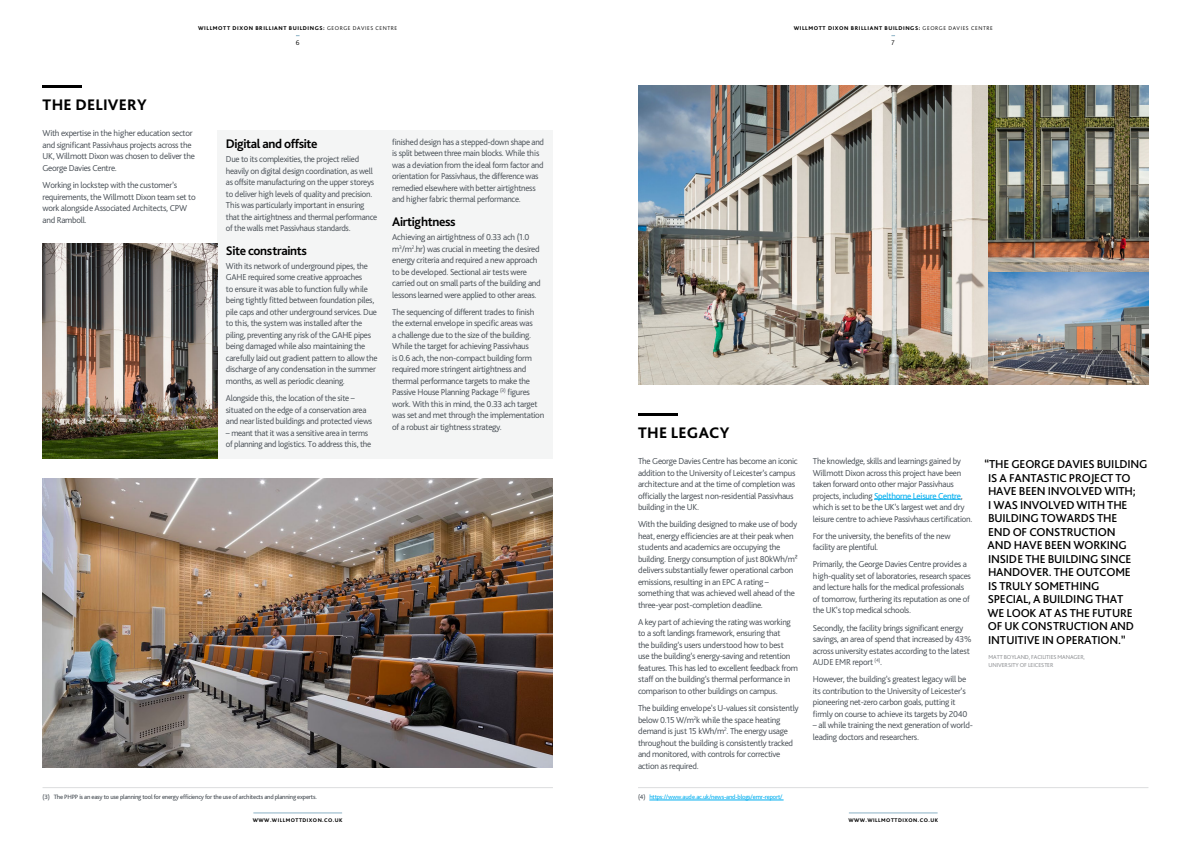
<style>
.page{position:relative;width:1191px;height:842px;background:#fff}
.page>*{position:absolute;margin:0;border:0;box-sizing:border-box;transform-origin:0 0}
.t1{font:800 16px "Bliss Pro";letter-spacing:.015em;color:#000}
.t2{font:700 13px "Bliss Pro";letter-spacing:-.03em;color:#000}
.t3{font:500 12px/13.5px "Bliss Pro";letter-spacing:-.015em;color:#000}
.t4{font:300 9px/11.5px "Bliss Pro";letter-spacing:-.03em;color:#424950}
.t5{font:300 7px "Bliss Pro";color:#000}
.t6{font:6.5px "Bliss Pro";letter-spacing:-.03em;color:#424950}
.t7{font:6.5px "Bliss Pro";letter-spacing:-.03em;color:#00aeef}
.t8{font:6px "Bliss Pro";letter-spacing:-.015em;color:#939598}
.t9{font:800 5.8px "Bliss Pro";letter-spacing:.1em;color:#000}
.t10{font:800 5.5px "Bliss Pro";letter-spacing:.085em;color:#000}
.s1{font-weight:300}
.s2{color:#424950}
.s3{font-weight:400;color:#00aeef}
</style>
<div class="page">
<hr style="left:253px;top:812px;width:89px;height:1px;background:#8bb1c5">
<hr style="left:849px;top:812px;width:88px;height:1px;background:#8bb1c5">
<div style="left:217px;top:130px;width:336px;height:329px;background:#f4f5f5"></div>
<hr style="left:43px;top:85px;width:39px;height:3px;background:#000">
<hr style="left:638px;top:413px;width:39px;height:3px;background:#000">
<hr style="left:874px;top:499px;width:86px;height:1px;background:#00aeef">
<img style="left:43px;top:479px;width:510px;height:288px">
<img style="left:43px;top:243px;width:174px;height:216px">
<hr style="left:43px;top:787px;width:510px;height:1px;background:#dcddde">
<hr style="left:638px;top:787px;width:510px;height:1px;background:#dcddde">
<hr style="left:649px;top:800px;width:134px;height:1px;background:#00aeef">
<img style="left:638px;top:85px;width:510px;height:299px">
<p class="t9" style="left:198px;top:25px;width:201px">WILLMOTT DIXON BRILLIANT BUILDINGS: <span class="s1">GEORGE DAVIES CENTRE</span></p>
<p class="t9" style="left:793px;top:25px;width:201px">WILLMOTT DIXON BRILLIANT BUILDINGS: <span class="s1">GEORGE DAVIES CENTRE</span></p>
<p class="t5" style="left:296px;top:38px;width:5px">6</p>
<p class="t5" style="left:891px;top:38px;width:5px">7</p>
<h1 class="t1" style="left:43px;top:95px;width:11px">THE</h1>
<h1 class="t1" style="left:75px;top:95px;width:21px">DELIVERY</h1>
<p class="t4" style="left:43px;top:127px;width:154px">With expertise in the higher education sector and significant Passivhaus projects across the UK, Willmott Dixon was chosen to deliver the George Davies Centre.</p>
<p class="t4" style="left:43px;top:179px;width:155px">Working in lockstep with the customer’s requirements, the Willmott Dixon team set to work alongside Associated Architects, CPW and Ramboll.</p>
<h2 class="t2" style="left:226px;top:135px;width:93px">Digital and offsite</h2>
<p class="t4" style="left:226px;top:153px;width:153px">Due to its complexities, the project relied heavily on digital design coordination, as well as offsite manufacturing on the upper storeys to deliver high levels of quality and precision.<br>This was particularly important in ensuring that the airtightness and thermal performance of the walls met Passivhaus standards.</p>
<h2 class="t2" style="left:226px;top:242px;width:82px">Site constraints</h2>
<p class="t4" style="left:226px;top:260px;width:153px">With its network of underground pipes, the GAHE required some creative approaches<br>to ensure it was able to function fully while being tightly fitted between foundation piles, pile caps and other underground services. Due to this, the system was installed after the piling, preventing any risk of the GAHE pipes being damaged while also maintaining the carefully laid out gradient pattern to allow the discharge of any condensation in the summer months, as well as periodic cleaning.</p>
<p class="t4" style="left:226px;top:392px;width:148px">Alongside this, the location of the site – situated on the edge of a conservation area and near listed buildings and protected views</p>
<p class="t4" style="left:226px;top:427px;width:147px">– meant that it was a sensitive area in terms of planning and logistics. To address this, the</p>
<p class="t4" style="left:392px;top:136px;width:153px">finished design has a stepped-down shape and is split between three main blocks. While this was a deviation from the ideal form factor and orientation for Passivhaus, the difference was remedied elsewhere with better airtightness and higher fabric thermal performance.</p>
<h2 class="t2" style="left:392px;top:213px;width:65px">Airtightness</h2>
<p class="t4" style="left:392px;top:231px;width:150px">Achieving an airtightness of 0.33 ach (1.0 m<sup>3</sup>/m<sup>2</sup>.hr) was crucial in meeting the desired energy criteria and required a new approach to be developed. Sectional air tests were carried out on small parts of the building and lessons learned were applied to other areas.</p>
<p class="t4" style="left:392px;top:306px;width:153px">The sequencing of different trades to finish the external envelope in specific areas was<br>a challenge due to the size of the building.<br>While the target for achieving Passivhaus<br>is 0.6 ach, the non-compact building form required more stringent airtightness and thermal performance targets to make the Passive House Planning Package <sup>(3)</sup> figures work. With this in mind, the 0.33 ach target was set and met through the implementation of a robust air tightness strategy.</p>
<h1 class="t1" style="left:638px;top:423px;width:11px">THE</h1>
<h1 class="t1" style="left:671px;top:423px;width:60px">LE GACY</h1>
<p class="t4" style="left:638px;top:455px;width:161px">The George Davies Centre has become an iconic addition to the University of Leicester’s campus architecture and at the time of completion was officially the largest non-residential Passivhaus building in the UK.</p>
<p class="t4" style="left:638px;top:518px;width:161px">With the building designed to make use of body heat, energy efficiencies are at their peak when students and academics are occupying the building. Energy consumption of just 80kWh/m² delivers substantially fewer operational carbon emissions, resulting in an EPC A rating – something that was achieved well ahead of the three-year post-completion deadline.</p>
<p class="t4" style="left:638px;top:616px;width:161px">A key part of achieving the rating was working to a soft landings framework, ensuring that<br>the building’s users understood how to best<br>use the building’s energy-saving and retention features. This has led to excellent feedback from staff on the building’s thermal performance in comparison to other buildings on campus.</p>
<p class="t4" style="left:638px;top:702px;width:162px">The building envelope’s U-values sit consistently below 0.15 W/m<sup>2</sup>k while the space heating demand is just 15 kWh/m<sup>2</sup>. The energy usage throughout the building is consistently tracked and monitored, with controls for corrective action as required.</p>
<p class="t6" style="left:43px;top:793px;width:276px">(3) The PHPP is an easy to use planning tool for energy efficiency for the use of architects and planning experts.</p>
<p class="t7" style="left:638px;top:793px;width:146px"><span class="s2">(4)</span> https://www.aude.ac.uk/news-and-blogs/emr-report/</p>
<p class="t4" style="left:813px;top:455px;width:161px">The knowledge, skills and learnings gained by Willmott Dixon across this project have been taken forward onto other major Passivhaus projects, including <span class="s3">Spelthorne Leisure Centre</span>, which is set to be the UK’s largest wet and dry leisure centre to achieve Passivhaus certification.</p>
<p class="t4" style="left:813px;top:530px;width:139px">For the university, the benefits of the new facility are plentiful.</p>
<p class="t4" style="left:813px;top:558px;width:160px">Primarily, the George Davies Centre provides a high-quality set of laboratories, research spaces and lecture halls for the medical professionals of tomorrow, furthering its reputation as one of the UK’s top medical schools.</p>
<p class="t4" style="left:813px;top:622px;width:160px">Secondly, the facility brings significant energy savings, an area of spend that increased by 43% across university estates according to the latest AUDE EMR report <sup>(4)</sup>.</p>
<p class="t4" style="left:813px;top:673px;width:156px">However, the building’s greatest legacy will be its contribution to the University of Leicester’s pioneering net-zero carbon goals, putting it firmly on course to achieve its targets by 2040</p>
<p class="t4" style="left:813px;top:719px;width:162px">– all while training the next generation of world&shy;leading doctors and researchers.</p>
<p class="t10" style="left:253px;top:817px;width:91px">WWW.WILLMOTTDIXON.CO.UK</p>
<p class="t10" style="left:848px;top:817px;width:91px">WWW.WILLMOTTDIXON.CO.UK</p>
<p class="t3" style="left:984px;top:457px;width:164px">“THE GEORGE DAVIES BUILDING<br>IS A FANTASTIC PROJECT TO<br>HAVE BEEN INVOLVED WITH;<br>I WAS INVOLVED WITH THE<br>BUILDING TOWARDS THE<br>END OF CONSTRUCTION<br>AND HAVE BEEN WORKING<br>INSIDE THE BUILDING SINCE<br>HANDOVER. THE OUTCOME<br>IS TRULY SOMETHING<br>SPECIAL, A BUILDING THAT<br>WE LOO K AT AS THE FUTURE<br>OF UK CONSTRUCTION AND<br>INTUITIVE IN OPERATION.”</p>
<p class="t8" style="left:988px;top:654px;width:31px">Matt Boyland</p>
<p class="t8" style="left:1028px;top:654px;width:9px">, facilities</p>
<p class="t8" style="left:1057px;top:654px;width:5px">manager</p>
<p class="t8" style="left:1083px;top:654px;width:3px">,</p>
<p class="t8" style="left:988px;top:661px;width:8px">Universit</p>
<p class="t8" style="left:1015px;top:661px;width:19px">y of Leicester</p>
</div>
